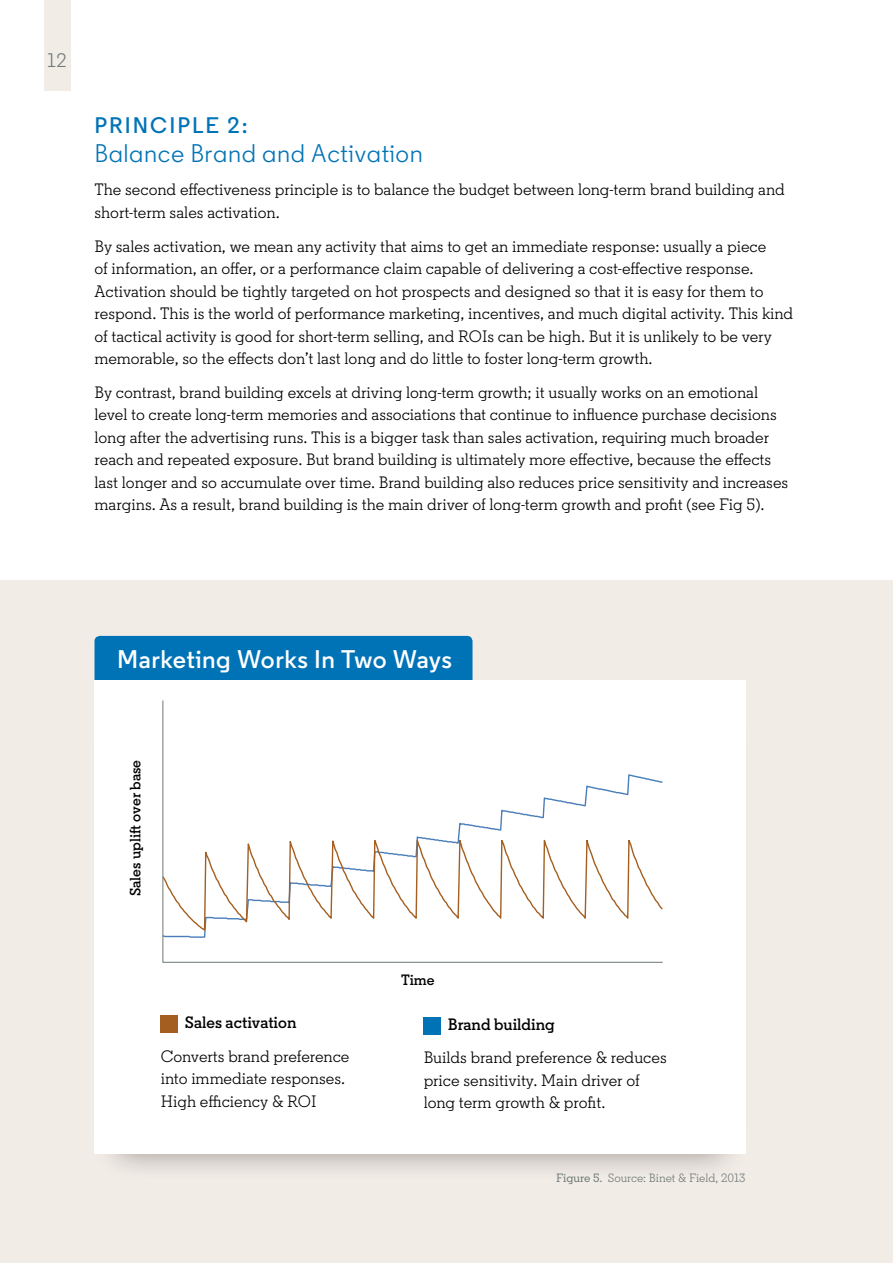
<style>
.page{position:relative;width:893px;height:1263px;background:#fff}
.page>*{position:absolute;margin:0;border:0;box-sizing:border-box;transform-origin:0 0}
.t1{font:25.5px "LKN Sans";letter-spacing:.02em;color:#0073b7}
.t2{font:600 25.5px "LKN Sans";letter-spacing:.02em;color:#fff}
.t3{font:600 22.5px "LKN Sans";letter-spacing:.09em;color:#0073b7}
.t4{font:19.5px "LKN Sans";color:#6d7976}
.t5{font:16.5px/22.5px "LKN Slab";color:#000}
.t6{font:600 16.5px "LKN Slab";color:#000}
.t7{font:600 15px "LKN Slab";color:#000}
.t8{font:12px "LKN Slab";color:#6d7976}
.s1{font-weight:500}
</style>
<div class="page">
<div style="left:0;top:580px;width:893px;height:683px;background:#f2ece7"></div>
<div style="left:44px;top:0;width:26px;height:90px;background:#f2ece7"></div>
<div style="left:94px;top:636px;width:378px;height:51px;background:#0073b7;border-radius:5px"></div>
<div style="left:91px;top:693px;width:659px;height:489px;background:#000;opacity:.4"></div>
<div style="left:94px;top:680px;width:652px;height:473px;background:#fff"></div>
<div style="left:161px;top:1015px;width:17px;height:18px;background:#a45f20"></div>
<svg style="left:162px;top:700px;width:501px;height:263px"></svg>
<div style="left:423px;top:1017px;width:18px;height:18px;background:#0073b7"></div>
<p class="t4" style="left:48px;top:48px;width:20px">12</p>
<h2 class="t3" style="left:94px;top:111px;width:155px">PRINCIPLE 2:</h2>
<h1 class="t1" style="left:94px;top:137px;width:330px">Balance Brand and Activation</h1>
<p class="t5" style="left:94px;top:179px;width:692px">The second effectiveness principle is to balance the budget between long-term brand building and short-term sales activation.</p>
<p class="t5" style="left:94px;top:235px;width:700px">By sales activation, we mean any activity that aims to get an immediate response: usually a piece<br>of information, an offer, or a performance claim capable of delivering a cost-effective response.<br>Activation should be tightly targeted on hot prospects and designed so that it is easy for them to respond. This is the world of performance marketing, incentives, and much digital activity. This kind of tactical activity is good for short-term selling, and ROIs can be high. But it is unlikely to be very memorable, so the effects don’t last long and do little to foster long-term growth.</p>
<p class="t5" style="left:94px;top:381px;width:695px">By contrast, brand building excels at driving long-term growth; it usually works on an emotional level to create long-term memories and associations that continue to influence purchase decisions long after the advertising runs. This is a bigger task than sales activation, requiring much broader reach and repeated exposure. But brand building is ultimately more effective, because the effects last longer and so accumulate over time. Brand building also reduces price sensitivity and increases margins. As a result, brand building is the main driver of long-term growth and profit (see Fig 5).</p>
<h1 class="t2" style="left:117px;top:643px;width:336px">Marketing Works In Two Ways</h1>
<p class="t7" style="left:126px;top:896px;width:138px;rotate:-90deg">Sales uplift over base</p>
<p class="t6" style="left:185px;top:1012px;width:113px">Sales activation</p>
<p class="t5" style="left:161px;top:1045px;width:190px">Converts brand preference into immediate responses.<br>High efficiency &amp; ROI</p>
<p class="t7" style="left:401px;top:971px;width:35px">Time</p>
<p class="t6" style="left:448px;top:1013px;width:108px">Brand building</p>
<p class="t5" style="left:424px;top:1046px;width:245px">Builds brand preference &amp; reduces price sensitivity. Main driver of long term growth &amp; profit.</p>
<p class="t8" style="left:556px;top:1171px;width:191px"><span class="s1">Figure</span> <span class="s1">5.</span> Source: Binet &amp; Field, 2013</p>
</div>
